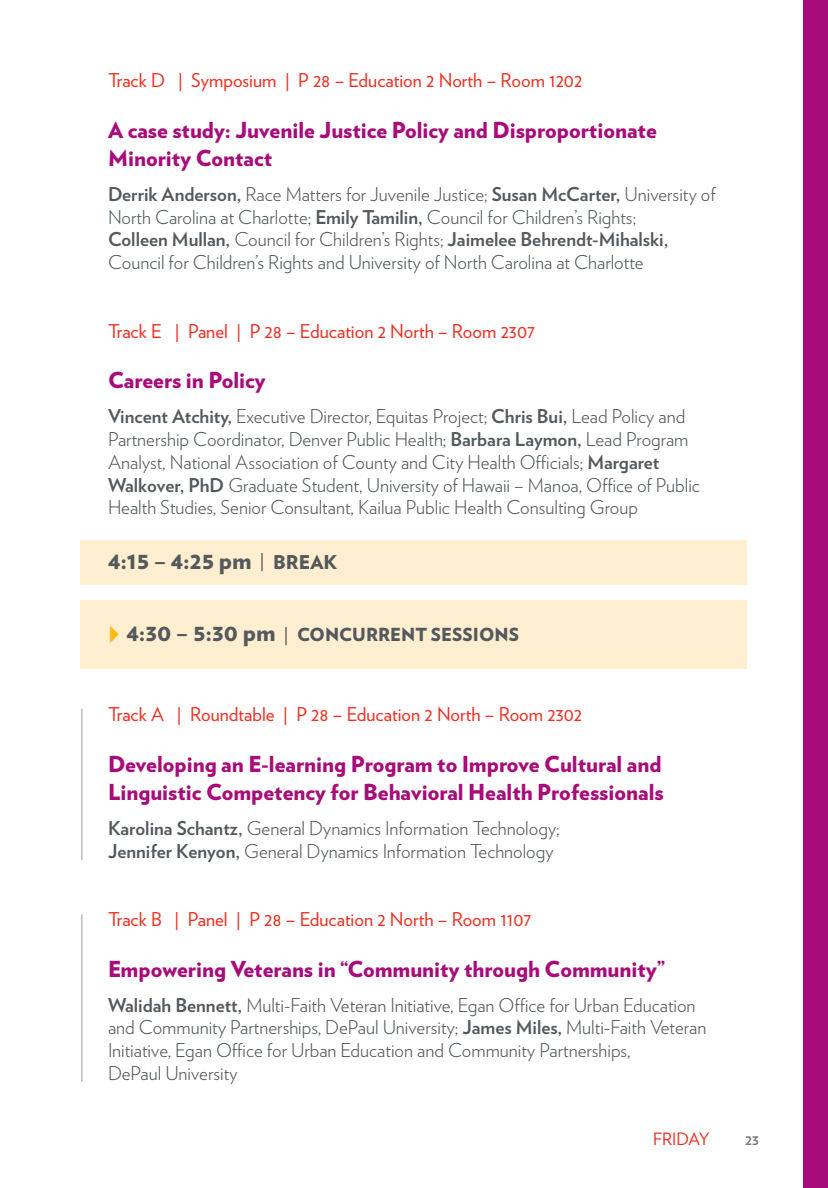
<style>
.page{position:relative;width:828px;height:1188px;background:#fff}
.page>*{position:absolute;margin:0;border:0;box-sizing:border-box;transform-origin:0 0}
.t1{font:900 24px "Verlag";color:#53595d}
.t2{font:900 22px/28px "Verlag";color:#a80b7a}
.t3{font:300 19px/22.8px "Verlag";color:#53595d}
.t4{font:19px "Verlag";color:#ee3124}
.t5{font:900 18px "Verlag";color:#53595d}
.t6{font:17px "Verlag";color:#ee3124}
.t7{font:700 15px "Verlag";color:#757a7d}
.s1{font-weight:700}
.s2{font-weight:400;font-size:19px}
.s3{font-size:19px}
.s4{font-size:24px}
</style>
<div class="page">
<div style="left:804px;top:0;width:24px;height:1188px;background:#a80b7a"></div>
<hr style="left:81px;top:914px;width:1px;height:168px;background:#9b9fa2">
<hr style="left:81px;top:708px;width:1px;height:152px;background:#9b9fa2">
<div style="left:81px;top:540px;width:666px;height:45px;background:#ffeecf"></div>
<div style="left:81px;top:600px;width:666px;height:68px;background:#ffeecf"></div>
<p class="t4" style="left:108px;top:66px;width:476px">Track D | Symposium | P 28 – Education 2 North – Room 1202</p>
<p class="t2" style="left:108px;top:115px;width:550px">A case study: Juvenile Justice Policy and Disproportionate<br>Minority Contact</p>
<p class="t3" style="left:108px;top:182px;width:610px"><span class="s1">Derrik Anderson,</span> Race Matters for Juvenile Justice; <span class="s1">Susan McCarter,</span> University of North Carolina at Charlotte; <span class="s1">Emily Tamilin,</span> Council for Children’s Rights;<br><span class="s1">Colleen Mullan,</span> Council for Children’s Rights; <span class="s1">Jaimelee Behrendt-Mihalski, </span>Council for Children’s Rights and University of North Carolina at Charlotte</p>
<p class="t4" style="left:108px;top:317px;width:429px">Track E | Panel | P 28 – Education 2 North – Room 2307</p>
<p class="t2" style="left:108px;top:365px;width:159px">Careers in Policy</p>
<p class="t3" style="left:108px;top:404px;width:594px"><span class="s1">Vincent Atchity,</span> Executive Director, Equitas Project; <span class="s1">Chris Bui,</span> Lead Policy and Partnership Coordinator, Denver Public Health; <span class="s1">Barbara Laymon,</span> Lead Program Analyst, National Association of County and City Health Ofcials; <span class="s1">Margaret Walkover, PhD</span> Graduate Student, University of Hawaii – Manoa, Ofce of Public Health Studies, Senior Consultant, Kailua Public Health Consulting Group</p>
<p class="t1" style="left:108px;top:540px;width:231px">4:15 – 4:25 pm <span class="s2">|</span> <span class="s3">BREAK</span></p>
<p class="t5" style="left:126px;top:620px;width:394px"><span class="s4">4:30 – 5:30 pm</span> <span class="s2">|</span> CONCURRENT SESSIONS</p>
<p class="t4" style="left:108px;top:700px;width:476px">Track A | Roundtable | P 28 – Education 2 North – Room 2302</p>
<p class="t2" style="left:108px;top:749px;width:557px">Developing an E-learning Program to Improve Cultural and<br>Linguistic Competency for Behavioral Health Professionals</p>
<p class="t3" style="left:108px;top:816px;width:453px"><span class="s1">Karolina Schantz,</span> General Dynamics Information Technology;<br><span class="s1">Jennifer Kenyon,</span> General Dynamics Information Technology</p>
<p class="t4" style="left:108px;top:905px;width:425px">Track B | Panel | P 28 – Education 2 North – Room 1107</p>
<p class="t2" style="left:108px;top:954px;width:559px">Empowering Veterans in “Community through Community”</p>
<p class="t3" style="left:108px;top:992px;width:600px"><span class="s1">Walidah Bennett,</span> Multi-Faith Veteran Initiative, Egan Ofce for Urban Education and Community Partnerships, DePaul University; <span class="s1">James Miles,</span> Multi-Faith Veteran Initiative, Egan Ofce for Urban Education and Community Partnerships,<br>DePaul University</p>
<p class="t6" style="left:653px;top:1126px;width:58px">FRIDAY</p>
<p class="t7" style="left:745px;top:1128px;width:15px">23</p>
</div>
